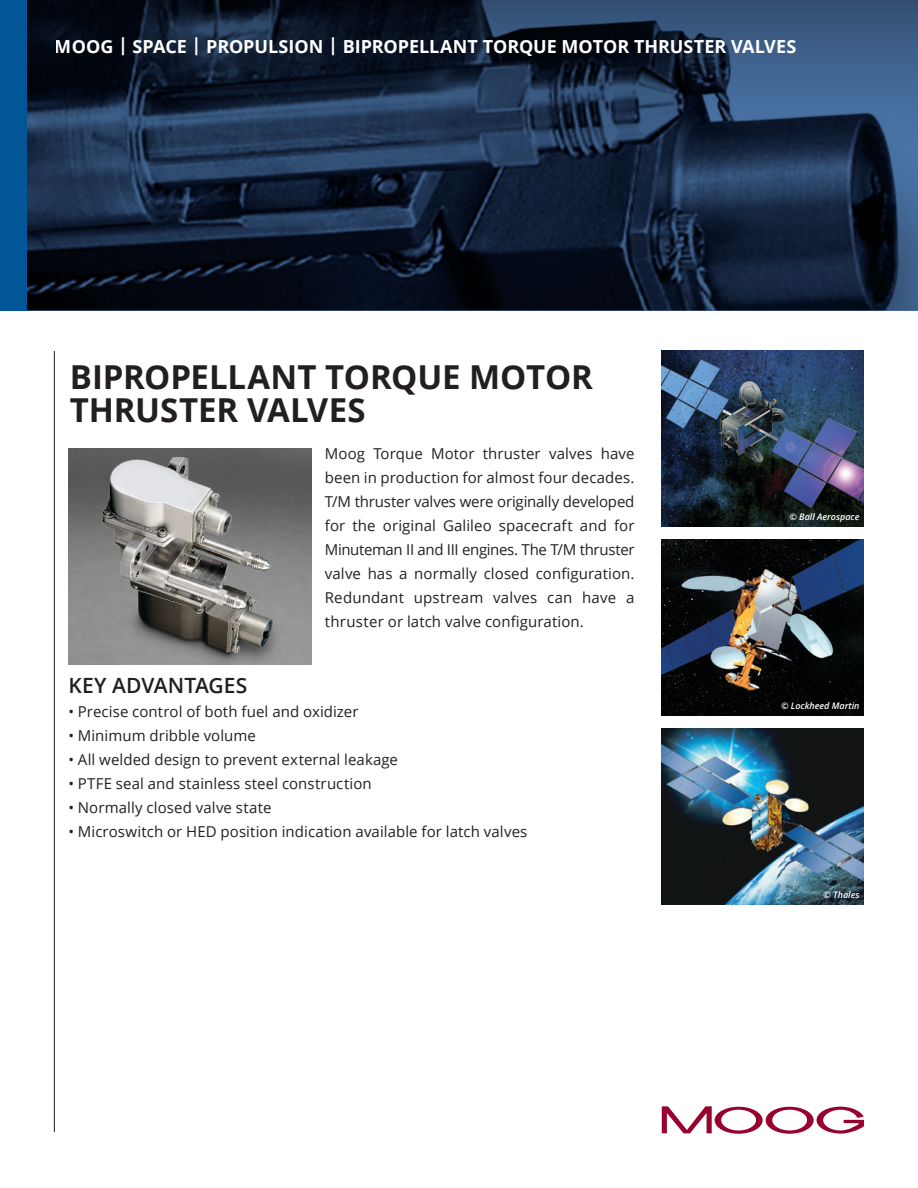
<style>
.page{position:relative;width:918px;height:1188px;background:#fff}
.page>*{position:absolute;margin:0;border:0;box-sizing:border-box;transform-origin:0 0}
.t1{font:700 33px/33px "Open Sans";letter-spacing:-.005em;color:#231f20}
.t2{font:600 21px "Open Sans";letter-spacing:.005em;color:#231f20}
.t3{font:700 18px "Open Sans";color:#fff}
.t4{font:15px/24px "Open Sans";letter-spacing:.005em;color:#231f20;text-align:justify}
.t5{font:italic 600 9px "Open Sans";color:#fff}
</style>
<div class="page">
<img style="left:68px;top:448px;width:243px;height:216px">
<svg style="left:27px;top:0;width:891px;height:310px;background:#17273f"></svg>
<svg style="left:662px;top:1106px;width:202px;height:28px"></svg>
<div style="left:0;top:0;width:27px;height:310px;background:#005697"></div>
<img style="left:662px;top:351px;width:202px;height:175px">
<img style="left:662px;top:540px;width:202px;height:175px">
<img style="left:662px;top:729px;width:202px;height:175px">
<hr style="left:54px;top:351px;width:1px;height:781px;background:#231f20">
<img style="left:99px;top:457px;width:182px;height:207px">
<p class="t3" style="left:55px;top:34px;width:743px">MOOG | SPACE | PROPULSION | BIPROPELLANT TORQUE MOTOR THRUSTER VALVES</p>
<h1 class="t1" style="left:70px;top:359px;width:525px">BIPROPELLANT TORQUE MOTOR<br>THRUSTER VALVES</h1>
<p class="t4" style="left:325px;top:442px;width:311px">Moog Torque Motor thruster valves have been in production for almost four decades.<br>T/M thruster valves were originally developed for the original Galileo spacecraft and for Minuteman II and III engines. The T/M thruster valve has a normally closed configuration.<br>Redundant upstream valves can have a thruster or latch valve configuration.</p>
<h2 class="t2" style="left:68px;top:671px;width:180px">KEY ADVANTAGES</h2>
<p class="t4" style="left:68px;top:700px;width:292px">• Precise control of both fuel and oxidizer</p>
<p class="t4" style="left:68px;top:724px;width:189px">• Minimum dribble volume</p>
<p class="t4" style="left:68px;top:748px;width:331px">• All welded design to prevent external leakage</p>
<p class="t4" style="left:68px;top:772px;width:305px">• PTFE seal and stainless steel construction</p>
<p class="t4" style="left:68px;top:796px;width:205px">• Normally closed valve state</p>
<p class="t4" style="left:68px;top:820px;width:461px">• Microswitch or HED position indication available for latch valves</p>
<p class="t5" style="left:789px;top:511px;width:72px">© Ball Aerospace</p>
<p class="t5" style="left:781px;top:699px;width:80px">© Lockheed Martin</p>
<p class="t5" style="left:823px;top:888px;width:38px">© Thales</p>
</div>
